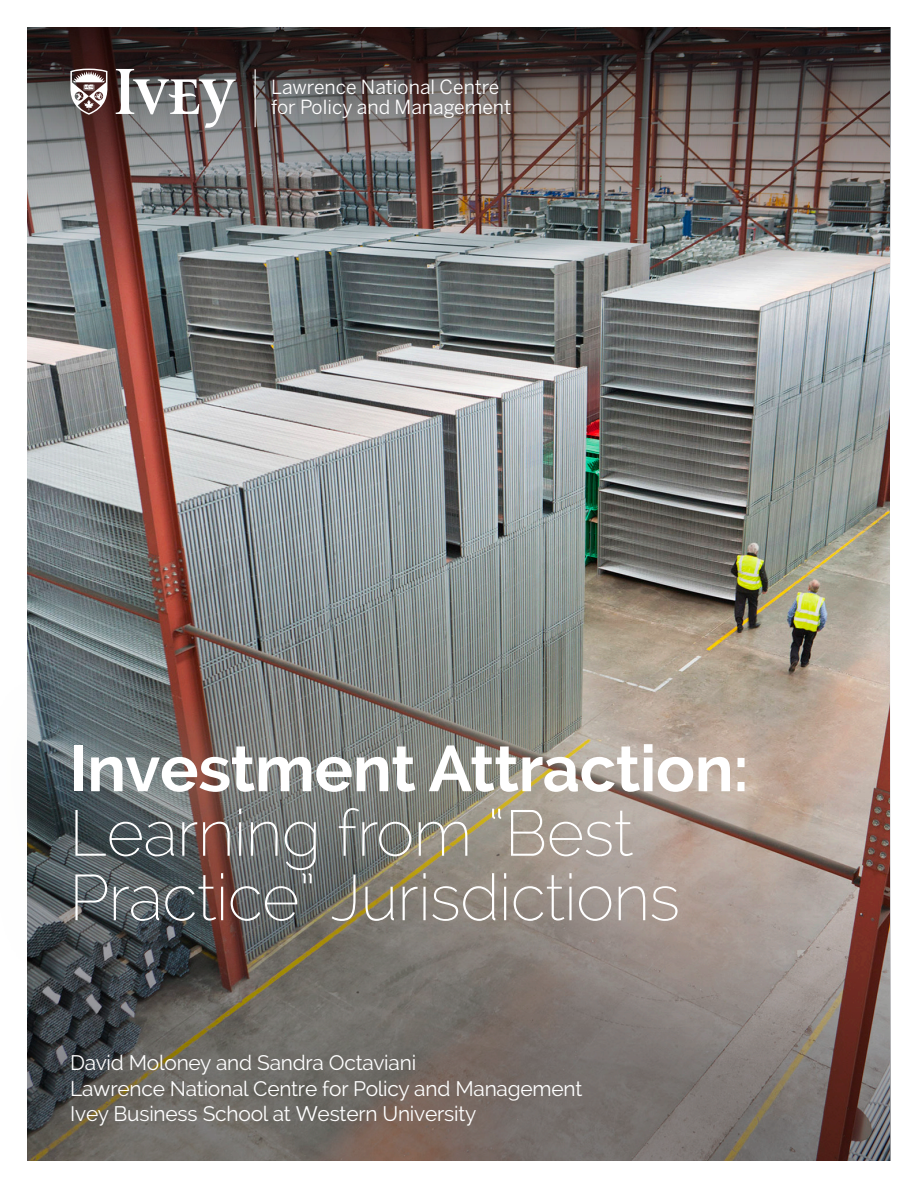
<style>
.page{position:relative;width:918px;height:1188px;background:#fff}
.page>*{position:absolute;margin:0;border:0;box-sizing:border-box;transform-origin:0 0}
.t1{font:200 64.5px/64.5px "Raleway";letter-spacing:-.01em;color:#fff}
.t2{font:700 64.5px "Raleway";letter-spacing:-.005em;color:#fff}
.t3{font:20.85px "Raleway";letter-spacing:-.01em;color:#fff}
.t4{font:19.35px/20.4px "Benton Sans";color:#fff}
</style>
<div class="page">
<img style="left:27px;top:27px;width:864px;height:1134px">
<img style="left:27px;top:667px;width:791px;height:331px">
<hr style="left:255px;top:69px;width:1px;height:58px;background:#fff">
<svg style="left:116px;top:69px;width:120px;height:59px"></svg>
<svg style="left:70px;top:69px;width:37px;height:46px"></svg>
<p class="t4" style="left:271px;top:76px;width:242px">Lawrence National Centre for Policy and Management</p>
<p class="t2" style="left:69px;top:732px;width:681px">Investment Attraction:</p>
<p class="t1" style="left:69px;top:800px;width:613px">Learning from “Best<br>Practice” Jurisdictions</p>
<p class="t3" style="left:70px;top:1051px;width:347px">David Moloney and Sandra Octaviani</p>
<p class="t3" style="left:70px;top:1076px;width:514px">Lawrence National Centre for Policy and Management</p>
<p class="t3" style="left:70px;top:1102px;width:408px">Ivey Business School at Western University</p>
</div>
